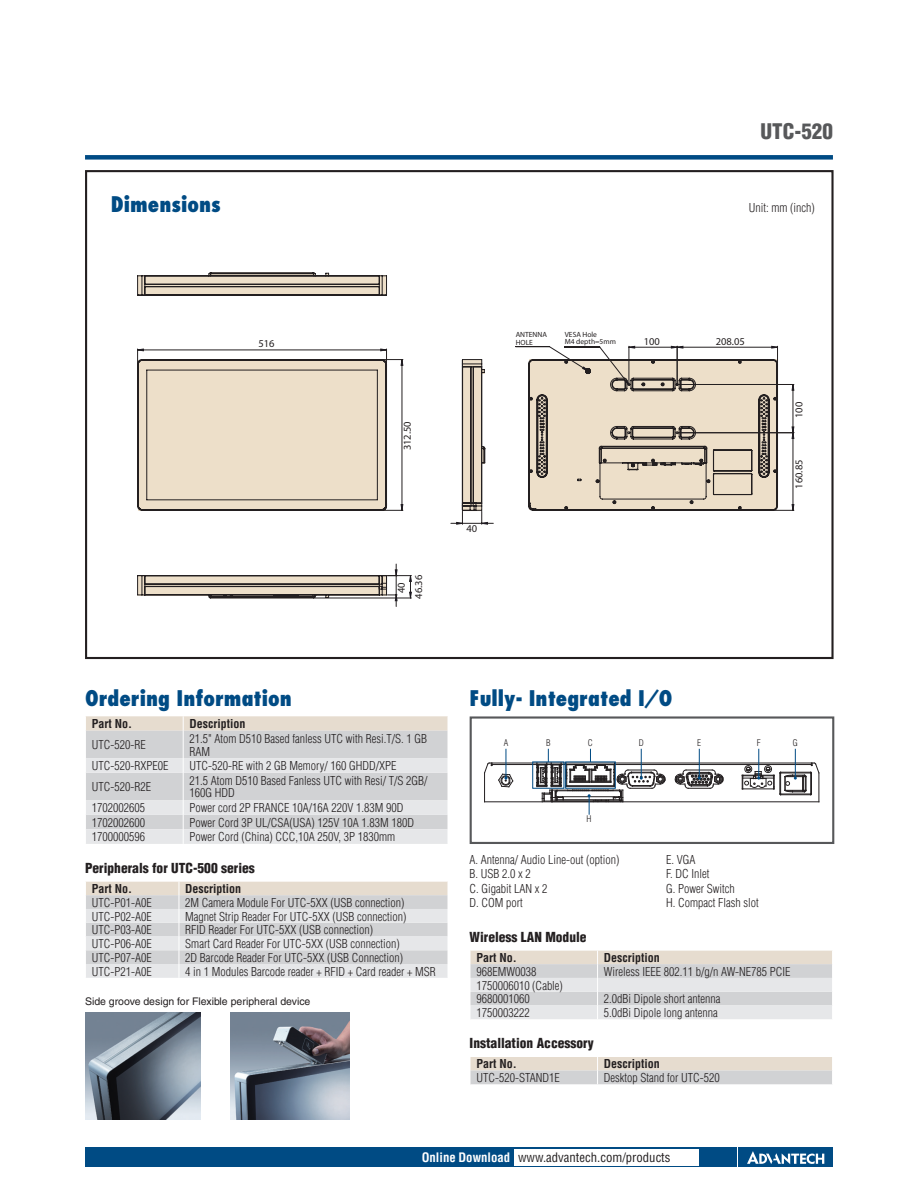
<style>
.page{position:relative;width:918px;height:1188px;background:#fff}
.page>*{position:absolute;margin:0;border:0;box-sizing:border-box;transform-origin:0 0}
.t1{font:800 condensed 21px "Futura";color:#004b84}
.t2{font:900 condensed 21px "Helvetica";color:#57585a}
.t3{font:900 condensed 13.5px "Helvetica";color:#231f20}
.t4{font:condensed 12.75px "Helvetica";color:#231f20}
.t5{font:300 condensed 12px/14.2px "Helvetica";color:#231f20}
.t6{font:700 condensed 12px "Helvetica";color:#231f20}
.t7{font:10.5px "Helvetica";color:#231f20}
.t8{font:10.5px/17.4px "Myriad";color:#231f20;text-align:center}
.t9{font:300 condensed 9px "Helvetica";color:#231f20}
.t10{font:7.5px/7.5px "Myriad";color:#231f20}
.s1{font-weight:700;color:#fff}
</style>
<div class="page">
<div style="left:85px;top:155px;width:748px;height:5px;background:#004b84"></div>
<div style="left:85px;top:1147px;width:651px;height:20px;background:#004b84"></div>
<div style="left:738px;top:1147px;width:95px;height:20px;background:#004b84"></div>
<svg style="left:747px;top:1151px;width:77px;height:13px"></svg>
<div style="left:514px;top:1149px;width:184px;height:16px;background:#fff"></div>
<div style="left:85px;top:170px;width:749px;height:489px;border:2px solid #231f20"></div>
<svg style="left:86px;top:716px;width:362px;height:128px;background:#dbdadb"></svg>
<svg style="left:86px;top:882px;width:362px;height:96px;background:#dddcdc"></svg>
<div style="left:470px;top:716px;width:364px;height:128px;border:2px solid #57585a"></div>
<hr style="left:485px;top:801px;width:334px;height:1px;background:#231f20">
<hr style="left:492px;top:764px;width:45px;height:1px;background:#231f20">
<hr style="left:614px;top:764px;width:197px;height:1px;background:#231f20">
<hr style="left:492px;top:763px;width:45px;height:1px;background:#231f20">
<hr style="left:614px;top:763px;width:197px;height:1px;background:#231f20">
<svg style="left:484px;top:749px;width:30px;height:53px"></svg>
<div style="left:532px;top:762px;width:32px;height:27px;border:1px solid #004b84"></div>
<svg style="left:674px;top:749px;width:50px;height:40px"></svg>
<svg style="left:742px;top:749px;width:78px;height:53px"></svg>
<svg style="left:537px;top:749px;width:129px;height:66px"></svg>
<img style="left:85px;top:1013px;width:116px;height:107px">
<img style="left:230px;top:1013px;width:119px;height:107px">
<svg style="left:470px;top:951px;width:362px;height:68px;background:#dddcdb"></svg>
<svg style="left:470px;top:1057px;width:362px;height:27px;background:#dbd7d2"></svg>
<svg style="left:137px;top:272px;width:250px;height:24px;background:#ada396"></svg>
<svg style="left:137px;top:345px;width:658px;height:180px"></svg>
<svg style="left:137px;top:564px;width:274px;height:43px"></svg>
<h1 class="t2" style="left:761px;top:119px;width:74px">UTC-520</h1>
<h1 class="t1" style="left:111px;top:191px;width:111px">Dimensions</h1>
<p class="t5" style="left:749px;top:201px;width:67px">Unit: mm (inch)</p>
<p class="t8" style="left:258px;top:335px;width:18px">516</p>
<p class="t8" style="left:399px;top:450px;width:31px;rotate:-90deg">312.50</p>
<p class="t8" style="left:393px;top:599px;width:25px;rotate:-90deg">40<br>46.36</p>
<p class="t10" style="left:516px;top:331px;width:33px">ANTENNA<br>HOLE</p>
<p class="t10" style="left:565px;top:331px;width:53px">VESA Hole<br>M4 depth=5mm</p>
<p class="t8" style="left:644px;top:334px;width:18px">100</p>
<p class="t8" style="left:467px;top:520px;width:12px">40</p>
<p class="t8" style="left:716px;top:334px;width:31px">208.05</p>
<p class="t8" style="left:791px;top:418px;width:18px;rotate:-90deg">100</p>
<p class="t8" style="left:791px;top:489px;width:31px;rotate:-90deg">160.85</p>
<h1 class="t1" style="left:85px;top:684px;width:208px">Ordering Information</h1>
<p class="t6" style="left:92px;top:716px;width:42px">Part No.</p>
<p class="t6" style="left:190px;top:716px;width:57px">Description</p>
<p class="t5" style="left:92px;top:738px;width:55px">UTC-520-RE</p>
<p class="t5" style="left:190px;top:732px;width:239px;line-height:12.8px">21.5" Atom D510 Based fanless UTC with Resi.T/S. 1 GB<br>RAM</p>
<p class="t5" style="left:92px;top:759px;width:78px">UTC-520-RXPE0E</p>
<p class="t5" style="left:190px;top:759px;width:208px">UTC-520-RE with 2 GB Memory/ 160 GHDD/XPE</p>
<p class="t5" style="left:92px;top:780px;width:61px">UTC-520-R2E</p>
<p class="t5" style="left:190px;top:774px;width:239px;line-height:12.8px">21.5 Atom D510 Based Fanless UTC with Resi/ T/S 2GB/<br>160G HDD</p>
<p class="t5" style="left:92px;top:801px;width:55px">1702002605</p>
<p class="t5" style="left:190px;top:801px;width:215px">Power cord 2P FRANCE 10A/16A 220V 1.83M 90D</p>
<p class="t5" style="left:92px;top:815px;width:55px">1702002600</p>
<p class="t5" style="left:190px;top:815px;width:226px">Power Cord 3P UL/CSA(USA) 125V 10A 1.83M 180D</p>
<p class="t5" style="left:92px;top:830px;width:55px">1700000596</p>
<p class="t5" style="left:190px;top:830px;width:207px">Power Cord (China) CCC,10A 250V, 3P 1830mm</p>
<p class="t3" style="left:85px;top:860px;width:171px">Peripherals for UTC-500 series</p>
<p class="t6" style="left:92px;top:881px;width:42px">Part No.</p>
<p class="t6" style="left:185px;top:881px;width:57px">Description</p>
<p class="t5" style="left:92px;top:895px;width:61px">UTC-P01-A0E</p>
<p class="t5" style="left:185px;top:895px;width:221px">2M Camera Module For UTC-5XX (USB connection)</p>
<p class="t5" style="left:92px;top:909px;width:61px">UTC-P02-A0E</p>
<p class="t5" style="left:185px;top:909px;width:223px">Magnet Strip Reader For UTC-5XX (USB connection)</p>
<p class="t5" style="left:92px;top:923px;width:61px">UTC-P03-A0E</p>
<p class="t5" style="left:185px;top:923px;width:189px">RFID Reader For UTC-5XX (USB connection)</p>
<p class="t5" style="left:92px;top:937px;width:61px">UTC-P06-A0E</p>
<p class="t5" style="left:185px;top:937px;width:216px">Smart Card Reader For UTC-5XX (USB connection)</p>
<p class="t5" style="left:92px;top:950px;width:61px">UTC-P07-A0E</p>
<p class="t5" style="left:185px;top:950px;width:219px">2D Barcode Reader For UTC-5XX (USB Connection)</p>
<p class="t5" style="left:92px;top:964px;width:61px">UTC-P21-A0E</p>
<p class="t5" style="left:185px;top:964px;width:252px">4 in 1 Modules Barcode reader + RFID + Card reader + MSR</p>
<p class="t7" style="left:85px;top:995px;width:227px">Side groove design for Flexible peripheral device</p>
<h1 class="t1" style="left:470px;top:684px;width:204px">Fully- Integrated I/O</h1>
<p class="t9" style="left:504px;top:737px;width:6px">A</p>
<p class="t9" style="left:546px;top:737px;width:6px">B</p>
<p class="t9" style="left:588px;top:737px;width:7px">C</p>
<p class="t9" style="left:639px;top:737px;width:7px">D</p>
<p class="t9" style="left:697px;top:737px;width:5px">E</p>
<p class="t9" style="left:757px;top:737px;width:5px">F</p>
<p class="t9" style="left:793px;top:737px;width:7px">G</p>
<p class="t9" style="left:587px;top:813px;width:7px">H</p>
<p class="t5" style="left:470px;top:853px;width:151px">A. Antenna/ Audio Line-out (option)<br>B. USB 2.0 x 2<br>C. Gigabit LAN x 2<br>D. COM port</p>
<p class="t5" style="left:666px;top:853px;width:94px">E. VGA<br>F. DC Inlet<br>G. Power Switch<br>H. Compact Flash slot</p>
<p class="t3" style="left:470px;top:929px;width:119px">Wireless LAN Module</p>
<p class="t6" style="left:476px;top:950px;width:42px">Part No.</p>
<p class="t6" style="left:604px;top:950px;width:57px">Description</p>
<p class="t5" style="left:476px;top:964px;width:61px">968EMW0038</p>
<p class="t5" style="left:604px;top:964px;width:188px">Wireless IEEE 802.11 b/g/n AW-NE785 PCIE</p>
<p class="t5" style="left:476px;top:978px;width:88px;line-height:13.8px">1750006010 (Cable)<br>9680001060</p>
<p class="t5" style="left:604px;top:992px;width:118px">2.0dBi Dipole short antenna</p>
<p class="t5" style="left:476px;top:1006px;width:55px">1750003222</p>
<p class="t5" style="left:604px;top:1006px;width:115px">5.0dBi Dipole long antenna</p>
<p class="t3" style="left:470px;top:1035px;width:126px">Installation Accessory</p>
<p class="t6" style="left:476px;top:1057px;width:42px">Part No.</p>
<p class="t6" style="left:604px;top:1057px;width:57px">Description</p>
<p class="t5" style="left:476px;top:1071px;width:85px">UTC-520-STAND1E</p>
<p class="t5" style="left:604px;top:1071px;width:117px">Desktop Stand for UTC-520</p>
<p class="t4" style="left:422px;top:1150px;width:250px"><span class="s1">Online Download</span> www.advantech.com/products</p>
</div>
